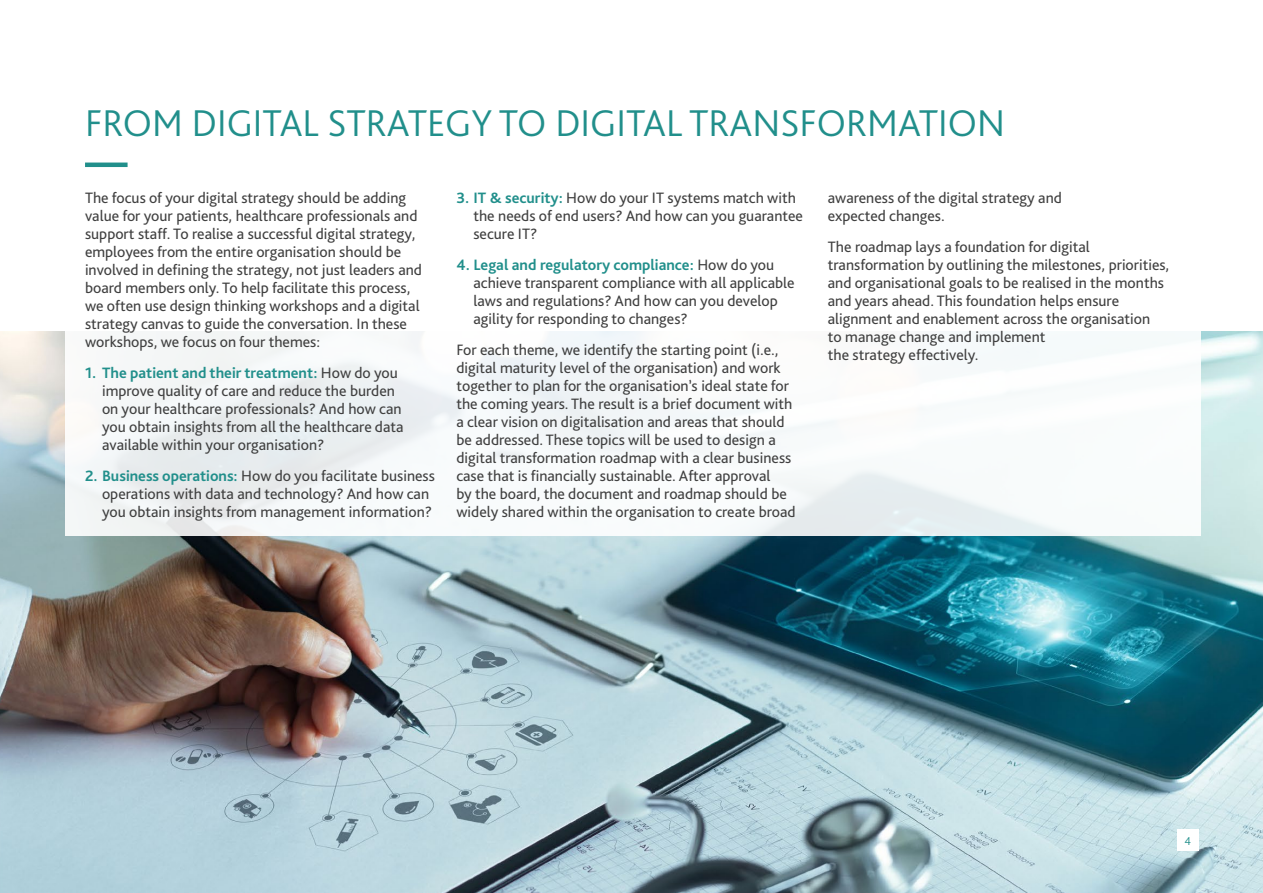
<style>
.page{position:relative;width:1263px;height:893px;background:#fff}
.page>*{position:absolute;margin:0;border:0;box-sizing:border-box;transform-origin:0 0}
.t1{font:300 39px "Bliss Pro";color:#218f8b}
.t2{font:15.75px/18px "Bliss Pro";color:#404040}
.t3{font:300 12px "Bliss Pro";color:#218f8b}
.s1{font-weight:700;color:#218f8b}
</style>
<div class="page">
<img style="left:0;top:332px;width:1263px;height:561px">
<div style="left:66px;top:80px;width:1135px;height:456px;background:#fff"></div>
<hr style="left:85px;top:163px;width:43px;height:4px;background:#218f8b">
<div style="left:1177px;top:829px;width:22px;height:22px;background:#fff"></div>
<h1 class="t1" style="left:85px;top:99px;width:921px">FROM DIGITAL STRATEGY TO DIGITAL TRANSFORMATION</h1>
<p class="t2" style="left:85px;top:189px;width:338px">The focus of your digital strategy should be adding value for your patients, healthcare professionals and support staff. To realise a successful digital strategy, employees from the entire organisation should be involved in defining the strategy, not just leaders and board members only. To help facilitate this process, we often use design thinking workshops and a digital strategy canvas to guide the conversation. In these workshops, we focus on four themes:</p>
<p class="t2" style="left:102px;top:363px;width:303px;text-indent:-17px"><span class="s1">1. The patient and their treatment:</span> How do you improve quality of care and reduce the burden on your healthcare professionals? And how can you obtain insights from all the healthcare data available within your organisation?</p>
<p class="t2" style="left:102px;top:466px;width:334px;text-indent:-17px"><span class="s1">2. Business operations:</span> How do you facilitate business operations with data and technology? And how can you obtain insights from management information?</p>
<p class="t2" style="left:473px;top:189px;width:331px;text-indent:-17px"><span class="s1">3. IT &amp; security:</span> How do your IT systems match with the needs of end users? And how can you guarantee secure IT?</p>
<p class="t2" style="left:473px;top:255px;width:323px;text-indent:-17px"><span class="s1">4. Legal and regulatory compliance:</span> How do you achieve transparent compliance with all applicable laws and regulations? And how can you develop agility for responding to changes?</p>
<p class="t2" style="left:456px;top:340px;width:341px">For each theme, we identify the starting point (i.e., digital maturity level of the organisation) and work together to plan for the organisation’s ideal state for the coming years. The result is a brief document with a clear vision on digitalisation and areas that should be addressed. These topics will be used to design a digital transformation roadmap with a clear business case that is financially sustainable. After approval<br>by the board, the document and roadmap should be widely shared within the organisation to create broad</p>
<p class="t2" style="left:828px;top:189px;width:236px">awareness of the digital strategy and expected changes.</p>
<p class="t2" style="left:828px;top:238px;width:343px">The roadmap lays a foundation for digital transformation by outlining the milestones, priorities, and organisational goals to be realised in the months and years ahead. This foundation helps ensure alignment and enablement across the organisation<br>to manage change and implement<br>the strategy effectively.</p>
<p class="t3" style="left:1184px;top:833px;width:8px">4</p>
</div>
